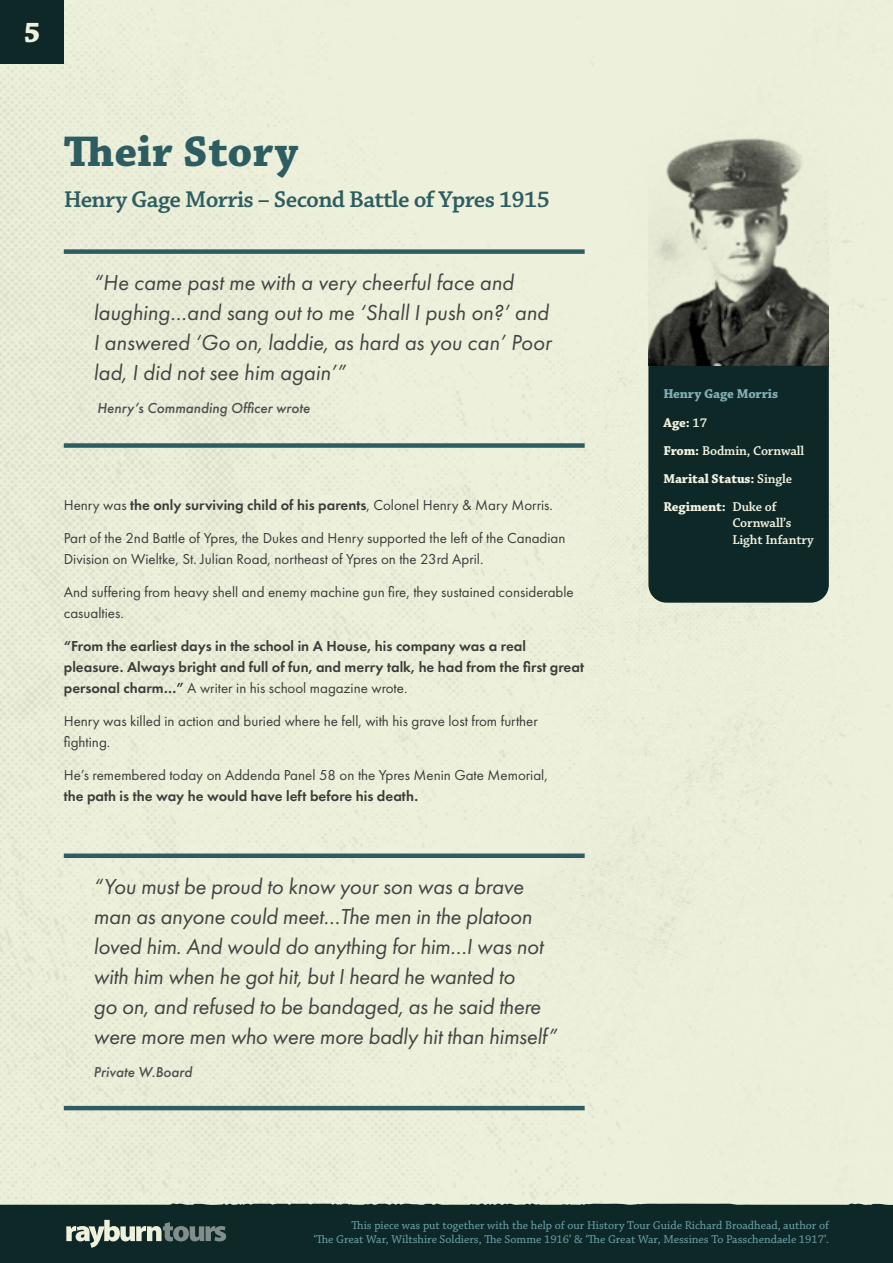
<style>
.page{position:relative;width:893px;height:1263px;background:#fff}
.page>*{position:absolute;margin:0;border:0;box-sizing:border-box;transform-origin:0 0}
.t1{font:45px "Chaparral Pro Bold Capt";color:#2e5d61}
.t2{font:30px "Chaparral Pro Bold Capt";color:#eef1db}
.t3{font:24px "Chaparral Pro Semibold Capt";letter-spacing:-.03em;color:#2e5d61}
.t4{font:italic 22.5px/30px "Futura PT";letter-spacing:-.01em;color:#444344}
.t5{font:15px/21px "Futura PT";color:#3c3c3b}
.t6{font:600 15px/21px "Futura PT";color:#3c3c3b}
.t7{font:italic 500 15px "Futura PT";color:#525051}
.t8{font:700 13.5px/28.2px "Chaparral Pro";letter-spacing:-.01em;color:#f0f2de}
.t9{font:600 13.5px/16.2px "Chaparral Pro";letter-spacing:-.01em;color:#f0f2de}
.t10{font:12px/14.4px "Chaparral Pro";color:#6ea5ad;text-align:right}
.s1{font-weight:600}
.s2{font-weight:400}
.s3{color:#80aeb5}
</style>
<div class="page">
<div style="left:648px;top:366px;width:181px;height:237px;background:#0e2828"></div>
<img style="left:648px;top:133px;width:181px;height:233px">
<div style="left:0;top:0;width:64px;height:64px;background:#0e2828"></div>
<div style="left:0;top:1206px;width:893px;height:57px;background:#0e2828"></div>
<svg style="left:0;top:1202px;width:893px;height:4px;background:#8f9c8f"></svg>
<svg style="left:66px;top:1220px;width:160px;height:28px"></svg>
<div style="left:64px;top:249px;width:521px;height:5px;background:#2e5d61"></div>
<div style="left:64px;top:853px;width:521px;height:5px;background:#2e5d61"></div>
<div style="left:64px;top:443px;width:521px;height:5px;background:#2e5d61"></div>
<hr style="left:64px;top:1106px;width:521px;height:4px;background:#2e5d61">
<h2 class="t2" style="left:23px;top:14px;width:19px">5</h2>
<h1 class="t1" style="left:64px;top:125px;width:236px">Their Story</h1>
<h3 class="t3" style="left:64px;top:185px;width:488px">Henry Gage Morris – Second Battle of Ypres 1915</h3>
<h3 class="t4" style="left:94px;top:268px;width:459px">“He came past me with a very cheerful face and laughing…and sang out to me ‘Shall I push on?’ and I answered ‘Go on, laddie, as hard as you can’ Poor lad, I did not see him again’”</h3>
<p class="t7" style="left:97px;top:399px;width:214px">Henry’s Commanding Officer wrote</p>
<p class="t5" style="left:64px;top:495px;width:491px">Henry was <span class="s1">the only surviving child of his parents</span>, Colonel Henry &amp; Mary Morris.</p>
<p class="t5" style="left:64px;top:528px;width:503px">Part of the 2nd Battle of Ypres, the Dukes and Henry supported the left of the Canadian<br>Division on Wieltke, St. Julian Road, northeast of Ypres on the 23rd April.</p>
<p class="t5" style="left:64px;top:582px;width:511px">And suffering from heavy shell and enemy machine gun fire, they sustained considerable casualties.</p>
<p class="t6" style="left:64px;top:636px;width:522px">“From the earliest days in the school in A House, his company was a real pleasure. Always bright and full of fun, and merry talk, he had from the first great personal charm…” <span class="s2">A writer in his school magazine wrote.</span></p>
<p class="t5" style="left:64px;top:711px;width:476px">Henry was killed in action and buried where he fell, with his grave lost from further fighting.</p>
<p class="t5" style="left:64px;top:765px;width:486px">He’s remembered today on Addenda Panel 58 on the Ypres Menin Gate Memorial,</p>
<p class="t6" style="left:64px;top:786px;width:356px">the path is the way he would have left before his death.</p>
<p class="t4" style="left:94px;top:872px;width:465px">“You must be proud to know your son was a brave man as anyone could meet…The men in the platoon loved him. And would do anything for him…I was not with him when he got hit, but I heard he wanted to<br>go on, and refused to be bandaged, as he said there were more men who were more badly hit than himself”</p>
<p class="t7" style="left:94px;top:1063px;width:100px">Private W.Board</p>
<p class="t8" style="left:663px;top:380px;width:142px"><span class="s3">Henry Gage Morris<br></span>Age: <span class="s1">17<br></span>From: <span class="s1">Bodmin, Cornwall<br></span>Marital Status: <span class="s1">Single<br></span>Regiment: <span class="s1">Duke of</span></p>
<p class="t9" style="left:732px;top:515px;width:83px">Cornwall’s<br>Light Infantry</p>
<p class="t10" style="left:314px;top:1218px;width:517px">This piece was put together with the help of our History Tour Guide Richard Broadhead, author of<br>‘The Great War, Wiltshire Soldiers, The Somme 1916’ &amp; ‘The Great War, Messines To Passchendaele 1917’.</p>
</div>
